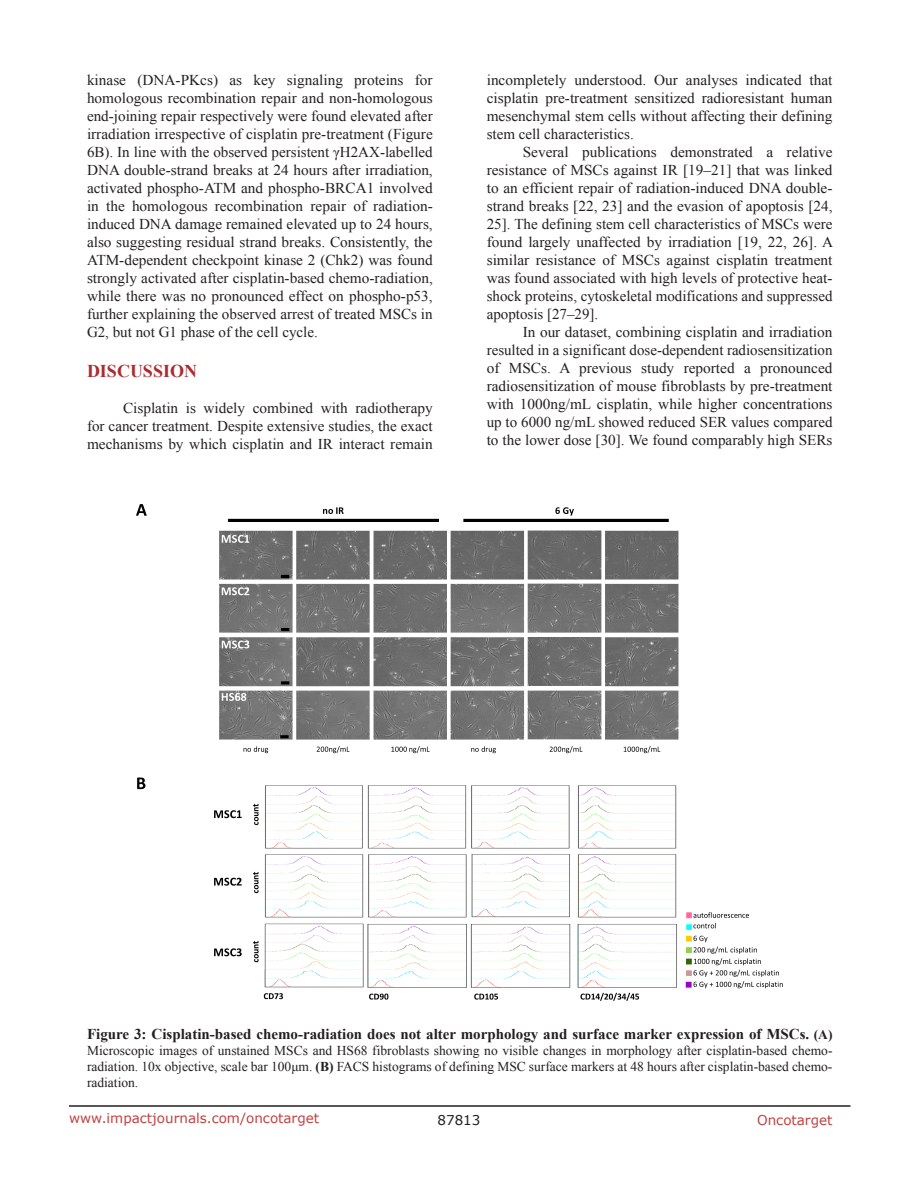
<style>
.page{position:relative;width:918px;height:1188px;background:#fff}
.page>*{position:absolute;margin:0;border:0;box-sizing:border-box;transform-origin:0 0}
.Heading{font:700 18px "Times New Roman";color:#ac2b31}
.BodyText{font:15px/18px "Times New Roman";color:#231f20;text-align:justify}
.figuretext{font:700 15px "Times New Roman";color:#231f20}
.figuretext-2{font:13.5px/16.2px "Times New Roman";color:#231f20;text-align:justify}
.t1{font:13.5px "Verdana";color:#c24141}
.t2{font:13.5px "Verdana";color:#231f20}
.s1{font-size:13.5px}
.s2{font-weight:700}
</style>
<div class="page">
<hr style="left:69px;top:1105px;width:781px;height:2px;background:#231f20">
<img style="left:136px;top:504px;width:647px;height:497px">
<p class="BodyText" style="left:87px;top:71px;width:347px">kinase (DNA-PKcs) as key signaling proteins for homologous recombination repair and non-homologous end-joining repair respectively were found elevated after irradiation irrespective of cisplatin pre-treatment (Figure 6B). In line with the observed persistent γH2AX-labelled DNA double-strand breaks at 24 hours after irradiation, activated phospho-ATM and phospho-BRCA1 involved in the homologous recombination repair of radiation&shy;induced DNA damage remained elevated up to 24 hours, also suggesting residual strand breaks. Consistently, the ATM-dependent checkpoint kinase 2 (Chk2) was found strongly activated after cisplatin-based chemo-radiation, while there was no pronounced effect on phospho-p53, further explaining the observed arrest of treated MSCs in G2, but not G1 phase of the cell cycle.</p>
<p class="Heading" style="left:87px;top:359px;width:112px">DISCUSSION</p>
<p class="BodyText" style="left:87px;top:399px;width:347px;text-indent:36px">Cisplatin is widely combined with radiotherapy for cancer treatment. Despite extensive studies, the exact mechanisms by which cisplatin and IR interact remain</p>
<p class="BodyText" style="left:487px;top:71px;width:347px">incompletely understood. Our analyses indicated that cisplatin pre-treatment sensitized radioresistant human mesenchymal stem cells without affecting their defining stem cell characteristics.</p>
<p class="BodyText" style="left:487px;top:143px;width:348px;text-indent:36px">Several publications demonstrated a relative resistance of MSCs against IR [19–21] that was linked to an efficient repair of radiation-induced DNA double&shy;strand breaks [22, 23] and the evasion of apoptosis [24, 25]. The defining stem cell characteristics of MSCs were found largely unaffected by irradiation [19, 22, 26]. A similar resistance of MSCs against cisplatin treatment was found associated with high levels of protective heat&shy;shock proteins, cytoskeletal modifications and suppressed apoptosis [27–29].</p>
<p class="BodyText" style="left:487px;top:323px;width:347px;text-indent:36px">In our dataset, combining cisplatin and irradiation resulted in a significant dose-dependent radiosensitization of MSCs. A previous study reported a pronounced radiosensitization of mouse fibroblasts by pre-treatment with 1000ng/mL cisplatin, while higher concentrations up to 6000 ng/mL showed reduced SER values compared to the lower dose [30]. We found comparably high SERs</p>
<p class="figuretext" style="left:87px;top:1023px;width:747px">Figure 3: Cisplatin-based chemo-radiation does not alter morphology and surface marker expression of MSCs. <span class="s1">(A)</span></p>
<p class="figuretext-2" style="left:87px;top:1042px;width:747px">Microscopic images of unstained MSCs and HS68 fibroblasts showing no visible changes in morphology after cisplatin-based chemo&shy;radiation. 10x objective, scale bar 100μm. <span class="s2">(B)</span> FACS histograms of defining MSC surface markers at 48 hours after cisplatin-based chemo&shy;radiation.</p>
<p class="t1" style="left:69px;top:1109px;width:252px">www.impactjournals.com/oncotarget</p>
<p class="t2" style="left:438px;top:1111px;width:44px">87813</p>
<p class="t1" style="left:757px;top:1111px;width:77px">Oncotarget</p>
</div>
